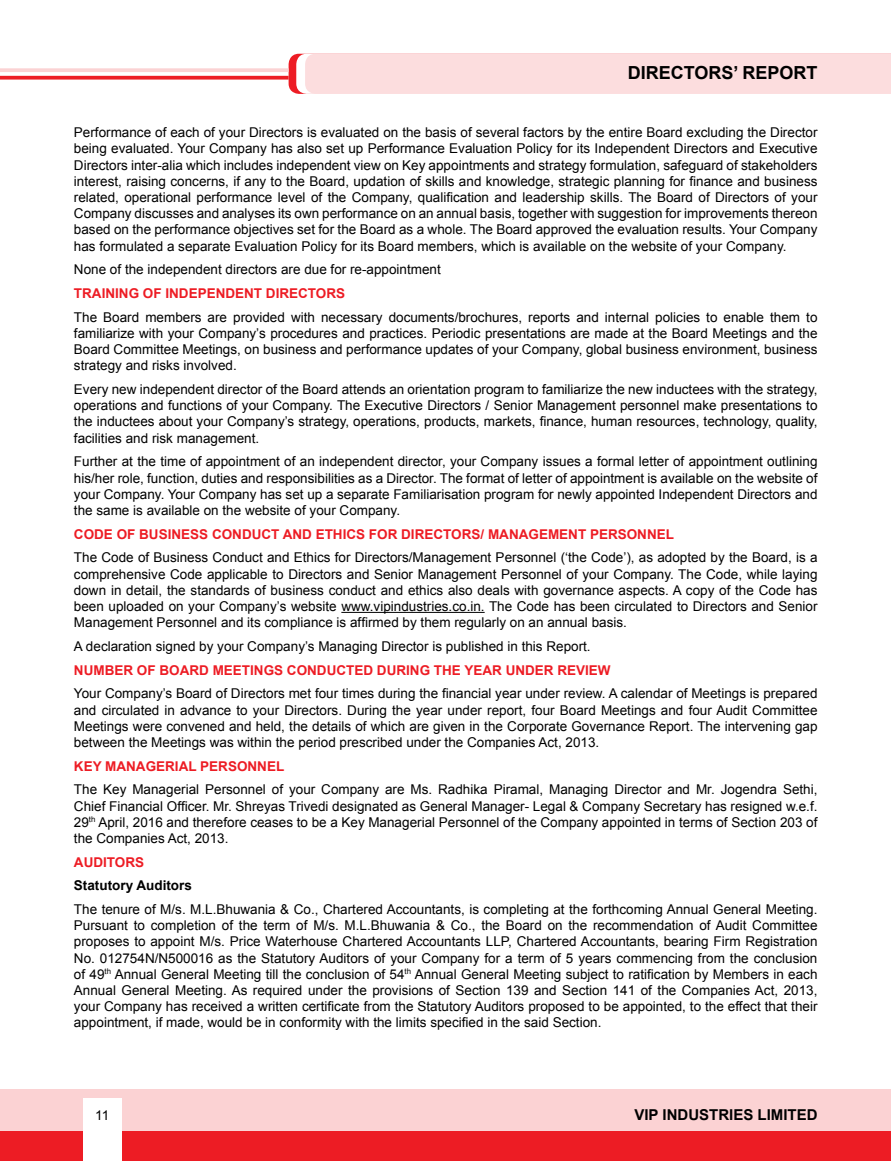
<style>
.page{position:relative;width:891px;height:1161px;background:#fff}
.page>*{position:absolute;margin:0;border:0;box-sizing:border-box;transform-origin:0 0}
.t1{font:700 18px "Arial";color:#000}
.t2{font:700 15px "Arial";color:#000}
.t3{font:13.5px/16.2px "Arial";color:#000;text-align:justify}
.t4{font:700 13.5px "Arial";color:#ed1c24}
.t5{font:700 13.5px "Arial";color:#000}
</style>
<div class="page">
<div style="left:289px;top:54px;width:602px;height:40px;background:#fcddde"></div>
<svg style="left:0;top:76px;width:289px;height:4px"></svg>
<svg style="left:0;top:68px;width:289px;height:4px"></svg>
<div style="left:0;top:1090px;width:891px;height:56px;background:#fbd2d3"></div>
<div style="left:0;top:1132px;width:891px;height:29px;background:#ed1c24"></div>
<div style="left:83px;top:1098px;width:39px;height:63px;background:#fff"></div>
<hr style="left:341px;top:612px;width:144px;height:1px;background:#000">
<h1 class="t1" style="left:628px;top:61px;width:178px">DIRECTORS’ REPORT</h1>
<p class="t3" style="left:74px;top:125px;width:745px">Performance of each of your Directors is evaluated on the basis of several factors by the entire Board excluding the Director being evaluated. Your Company has also set up Performance Evaluation Policy for its Independent Directors and Executive Directors inter-alia which includes independent view on Key appointments and strategy formulation, safeguard of stakeholders interest, raising concerns, if any to the Board, updation of skills and knowledge, strategic planning for finance and business related, operational performance level of the Company, qualification and leadership skills. The Board of Directors of your Company discusses and analyses its own performance on an annual basis, together with suggestion for improvements thereon based on the performance objectives set for the Board as a whole. The Board approved the evaluation results. Your Company has formulated a separate Evaluation Policy for its Board members, which is available on the website of your Company.</p>
<p class="t3" style="left:74px;top:262px;width:368px">None of the independent directors are due for re-appointment</p>
<p class="t4" style="left:74px;top:284px;width:273px">TRAINING OF INDEPENDENT DIRECTORS</p>
<p class="t3" style="left:74px;top:309px;width:745px">The Board members are provided with necessary documents/brochures, reports and internal policies to enable them to familiarize with your Company’s procedures and practices. Periodic presentations are made at the Board meetings and the Board Committee Meetings, on business and performance updates of your Company, global business environment, business strategy and risks involved.</p>
<p class="t3" style="left:74px;top:381px;width:745px">Every new independent director of the Board attends an orientation program to familiarize the new inductees with the strategy, operations and functions of your Company. The Executive Directors / Senior Management personnel make presentations to the inductees about your Company’s strategy, operations, products, markets, finance, human resources, technology, quality, facilities and risk management.</p>
<p class="t3" style="left:74px;top:454px;width:745px">Further at the time of appointment of an independent director, your Company issues a formal letter of appointment outlining his/her role, function, duties and responsibilities as a Director. The format of letter of appointment is available on the website of your Company. Your Company has set up a separate Familiarisation program for newly appointed Independent Directors and the same is available on the website of your Company.</p>
<p class="t4" style="left:74px;top:525px;width:602px">CODE OF BUSINESS CONDUCT AND ETHICS FOR DIRECTORS/ MANAGEMENT PERSONNEL</p>
<p class="t3" style="left:74px;top:550px;width:745px">The Code of Business Conduct and Ethics for Directors/Management Personnel (‘the Code’), as adopted by the Board, is a comprehensive Code applicable to Directors and Senior Management Personnel of your Company. The Code, while laying down in detail, the standards of business conduct and ethics also deals with governance aspects. A copy of the Code has been uploaded on your Company’s website www.vipindustries.co.in. The Code has been circulated to Directors and Senior Management Personnel and its compliance is affirmed by them regularly on an annual basis.</p>
<p class="t3" style="left:74px;top:638px;width:518px">A declaration signed by your Company’s Managing Director is published in this Report.</p>
<p class="t4" style="left:74px;top:661px;width:538px">NUMBER OF BOARD MEETINGS CONDUCTED DURING THE YEAR UNDER REVIEW</p>
<p class="t3" style="left:74px;top:686px;width:745px">Your Company’s Board of Directors met four times during the financial year under review. A calendar of Meetings is prepared and circulated in advance to your Directors. During the year under report, four Board Meetings and four Audit Committee Meetings were convened and held, the details of which are given in the Corporate Governance Report. The intervening gap between the Meetings was within the period prescribed under the Companies Act, 2013.</p>
<p class="t4" style="left:74px;top:757px;width:212px">KEY MANAG ERIAL PERSONNEL</p>
<p class="t3" style="left:74px;top:782px;width:745px">The Key Managerial Personnel of your Company are Ms. Radhika Piramal, Managing Director and Mr. Jogendra Sethi, Chief Financial Officer. Mr. Shreyas Trivedi designated as General Manager- Legal &amp; Company Secretary has resigned w.e.f.<br>29<sup>th</sup> April, 2016 and therefore ceases to be a Key Managerial Personnel of the Company appointed in terms of Section 203 of the Companies Act, 2013.</p>
<p class="t4" style="left:74px;top:853px;width:72px">AUDITORS</p>
<p class="t5" style="left:74px;top:877px;width:120px">STATUTORY AUDITORS</p>
<p class="t3" style="left:74px;top:901px;width:745px">The tenure of M/s. M.L.Bhuwania &amp; Co., Chartered Accountants, is completing at the forthcoming Annual General Meeting.<br>Pursuant to completion of the term of M/s. M.L.Bhuwania &amp; Co., the Board on the recommendation of Audit Committee proposes to appoint M/s. Price Waterhouse Chartered Accountants LLP, Chartered Accountants, bearing Firm Registration No. 012754N/N500016 as the Statutory Auditors of your Company for a term of 5 years commencing from the conclusion of 49<sup>th</sup> Annual General Meeting till the conclusion of 54<sup>th</sup> Annual General Meeting subject to ratification by Members in each Annual General Meeting. As required under the provisions of Section 139 and Section 141 of the Companies Act, 2013, your Company has received a written certificate from the Statutory Auditors proposed to be appointed, to the effect that their appointment, if made, would be in conformity with the limits specified in the said Section.</p>
<p class="t3" style="left:95px;top:1108px;width:16px">11</p>
<p class="t2" style="left:634px;top:1105px;width:185px">VIP INDUSTRIES LIMITED</p>
</div>
